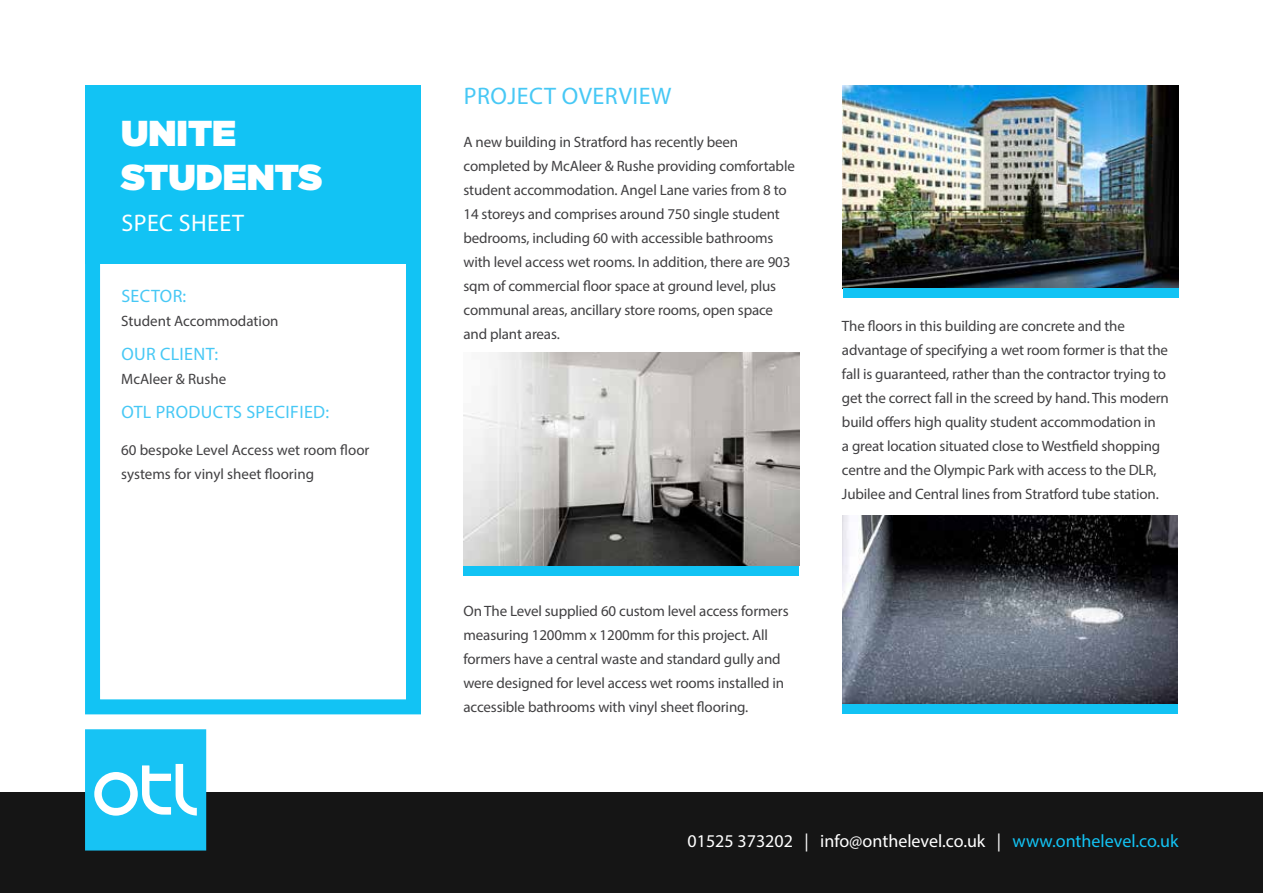
<style>
.page{position:relative;width:1263px;height:893px;background:#fff}
.page>*{position:absolute;margin:0;border:0;box-sizing:border-box;transform-origin:0 0}
.t1{font:900 36px/43.2px "Gotham";color:#fff}
.t2{font:24px "Myriad Pro";letter-spacing:.02em;color:#47c8f5}
.t3{font:24px "Myriad Pro";letter-spacing:.02em;color:#fff}
.t4{font:18px "Myriad Pro";color:#fff}
.t5{font:18px "Myriad Pro";letter-spacing:.02em;color:#47c8f5}
.t6{font:15px/24px "Myriad Pro";letter-spacing:-.01em;color:#414042}
.s1{color:#12c3f4}
</style>
<div class="page">
<div style="left:0;top:792px;width:1263px;height:101px;background:#151515"></div>
<svg style="left:85px;top:729px;width:121px;height:121px;background:#35caf5"></svg>
<div style="left:85px;top:85px;width:336px;height:629px;border:15px solid #12c3f4"></div>
<div style="left:85px;top:85px;width:336px;height:179px;background:#12c3f4"></div>
<img style="left:463px;top:353px;width:336px;height:213px">
<div style="left:463px;top:566px;width:336px;height:9px;background:#12c3f4"></div>
<img style="left:842px;top:85px;width:336px;height:203px">
<img style="left:842px;top:515px;width:336px;height:189px">
<div style="left:843px;top:288px;width:336px;height:10px;background:#12c3f4"></div>
<div style="left:842px;top:704px;width:336px;height:10px;background:#12c3f4"></div>
<h1 class="t1" style="left:121px;top:111px;width:203px">UNITE<br>STUDENTS</h1>
<h2 class="t3" style="left:121px;top:208px;width:124px">SPEC SHEET</h2>
<p class="t5" style="left:121px;top:284px;width:66px">SECTOR:</p>
<p class="t6" style="left:121px;top:308px;width:159px">Student Accommodation</p>
<p class="t5" style="left:121px;top:343px;width:98px">OUR CLIENT:</p>
<p class="t6" style="left:121px;top:367px;width:107px">McAleer &amp; Rushe</p>
<p class="t5" style="left:121px;top:401px;width:209px">OTL PRODUCTS SPECIFIED:</p>
<p class="t6" style="left:121px;top:438px;width:250px">60 bespoke Level Access wet room floor systems for vinyl sheet flooring</p>
<h2 class="t2" style="left:464px;top:81px;width:209px">PROJECT OVERVIEW</h2>
<p class="t6" style="left:463px;top:130px;width:333px">A new building in Stratford has recently been completed by McAleer &amp; Rushe providing comfortable student accommodation. Angel Lane varies from 8 to 14 storeys and comprises around 750 single student bedrooms, including 60 with accessible bathrooms with level access wet rooms. In addition, there are 903 sqm of commercial floor space at ground level, plus communal areas, ancillary store rooms, open space and plant areas.</p>
<p class="t6" style="left:463px;top:599px;width:327px">On The Level supplied 60 custom level access formers measuring 1200mm x 1200mm for this project. All formers have a central waste and standard gully and were designed for level access wet rooms installed in accessible bathrooms with vinyl sheet flooring.</p>
<p class="t6" style="left:842px;top:314px;width:328px">The floors in this building are concrete and the advantage of specifying a wet room former is that the fall is guaranteed, rather than the contractor trying to get the correct fall in the screed by hand. This modern build offers high quality student accommodation in<br>a great location situated close to Westfield shopping centre and the Olympic Park with access to the DLR, Jubilee and Central lines from Stratford tube station.</p>
<p class="t4" style="left:688px;top:830px;width:492px">01525 373202 | info@onthelevel.co.uk | <span class="s1">www.onthelevel.co.uk</span></p>
</div>
